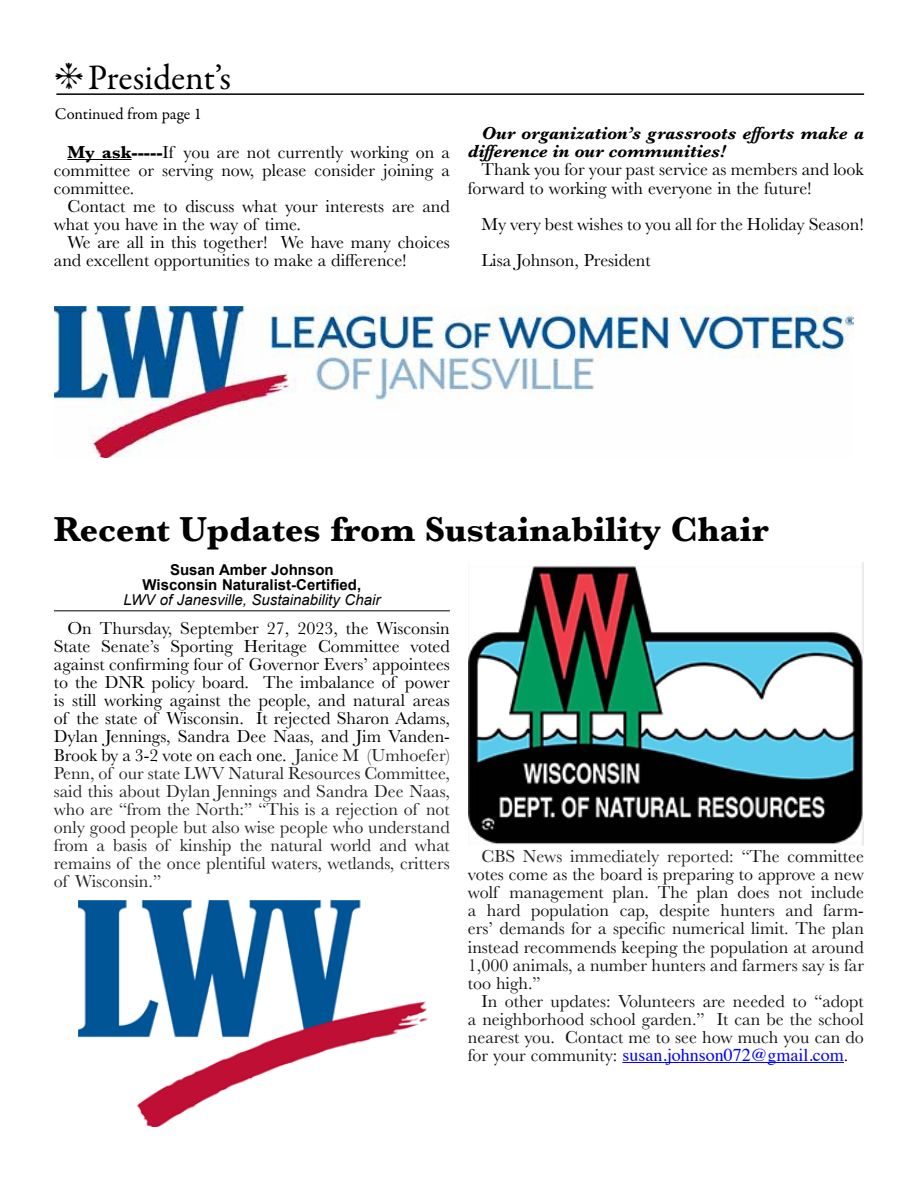
<style>
.page{position:relative;width:918px;height:1188px;background:#fff}
.page>*{position:absolute;margin:0;border:0;box-sizing:border-box;transform-origin:0 0}
.t1{font:700 36px "Baskerville";color:#000}
.t2{font:36px "Garamond Premr Pro";letter-spacing:-.005em;color:#000}
.t3{font:18px/18.1px "Baskerville";color:#000}
.t4{font:18px/18.1px "Baskerville";color:#101010;text-align:justify}
.t5{font:italic 700 18px/18.1px "Baskerville";color:#000}
.t6{font:18px "Times";color:#00f}
.t7{font:16.5px "Garamond Premr Pro";color:#000}
.t8{font:700 15px/15px "Arial";color:#000;text-align:center}
.t9{font:italic 15px "Arial";color:#000}
.s1{font-weight:700}
.s2{color:#222}
.s3{font-family:"Baskerville";color:#101010}
</style>
<div class="page">
<img style="left:79px;top:901px;width:349px;height:225px">
<div style="left:387px;top:900px;width:44px;height:71px;background:#fff"></div>
<img style="left:55px;top:306px;width:799px;height:152px">
<hr style="left:56px;top:93px;width:808px;height:2px;background:#000">
<hr style="left:67px;top:159px;width:65px;height:1px;background:#000">
<hr style="left:54px;top:610px;width:396px;height:1px;background:#000">
<hr style="left:622px;top:1062px;width:222px;height:1px;background:#00f">
<img style="left:469px;top:563px;width:395px;height:282px">
<h1 class="t2" style="left:88px;top:56px;width:145px">President’s</h1>
<p class="t7" style="left:55px;top:104px;width:149px">Continued from page 1</p>
<p class="t3" style="left:54px;top:143px;width:398px;text-align:justify;text-indent:14px"><span class="s1">My ask-----</span>If you are not currently working on a committee or serving now, please consider joining a committee.</p>
<p class="t3" style="left:54px;top:197px;width:398px;text-indent:14px">Contact me to discuss what your interests are and what you have in the way of time.</p>
<p class="t3" style="left:54px;top:234px;width:397px;text-indent:14px">We are all in this together! We have many choices and excellent opportunities to make a difference!</p>
<p class="t5" style="left:468px;top:124px;width:398px;text-indent:14px">Our organization’s grassroots efforts make a difference in our communities!</p>
<p class="t3" style="left:468px;top:161px;width:398px;text-indent:14px">Thank you for your past service as members and look forward to working with everyone in the future!</p>
<p class="t3" style="left:481px;top:206px;width:384px;line-height:36.2px">My very best wishes to you all for the Holiday Season!<br>Lisa Johnson, President</p>
<h1 class="t1" style="left:54px;top:504px;width:717px">Recent Updates from Sustainability Chair</h1>
<p class="t8" style="left:143px;top:563px;width:220px">Susan Amber Johnson<br>Wisconsin Naturalist-Certified,</p>
<p class="t9" style="left:123px;top:590px;width:259px">LWV of Janesville, Sustainability Chair</p>
<p class="t3" style="left:54px;top:619px;width:398px;text-align:justify;text-indent:14px">On Thursday, September 27, 2023, the Wisconsin State Senate’s Sporting Heritage Committee voted against confirming four of Governor Evers’ appointees to the DNR policy board. The imbalance of power is still working against the people, and natural areas of the state of Wisconsin. It rejected Sharon Adams, Dylan Jennings, Sandra Dee Naas, and Jim Vanden-Brook by a 3-2 vote on each one. <span class="s2">Janice M (Umhoefer)<br>Penn, of our state LWV Natural Resources Committee, said this about Dylan Jennings and Sandra Dee Naas, who are “from the North:” “This is a rejection of not only good people but also wise people who understand from a basis of kinship the natural world and what remains of the once plentiful waters, wetlands, critters of Wisconsin.”</span></p>
<p class="t4" style="left:468px;top:848px;width:398px;text-indent:14px"><span class="s2">CBS News immediately reported: “</span>The committee votes come as the board is preparing to approve a new wolf management plan. The plan does not include a hard population cap, despite hunters and farm&shy;ers’ demands for a specific numerical limit. The plan instead recommends keeping the population at around 1,000 animals, a number hunters and farmers say is far too high.”</p>
<p class="t4" style="left:468px;top:992px;width:398px;text-indent:14px">In other updates: Volunteers are needed to “adopt a neighborhood school garden.” It can be the school nearest you. Contact me to see how much you can do</p>
<p class="t6" style="left:468px;top:1038px;width:382px"><span class="s3">for your community:</span> susan.johnson072@gmail.com<span class="s3">.</span></p>
</div>
